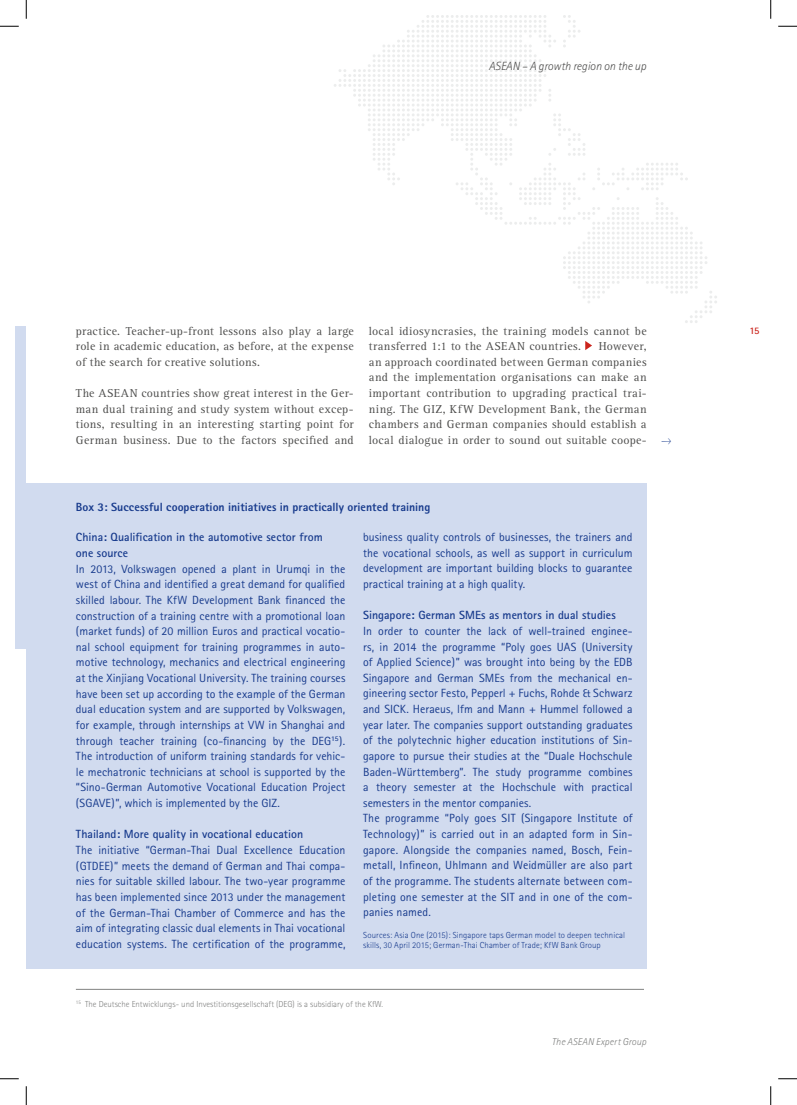
<style>
.page{position:relative;width:797px;height:1105px;background:#fff}
.page>*{position:absolute;margin:0;border:0;box-sizing:border-box;transform-origin:0 0}
.t1{font:11.88px/15.6px "Rotis Sans Serif";letter-spacing:.005em;color:#183b8d;text-align:justify}
.t2{font:11.88px/15.6px "Rotis Serif";letter-spacing:.025em;color:#4e4e4d;text-align:justify}
.t3{font:700 11.88px/15.6px "Rotis Sans Serif";color:#183b8d}
.t4{font:800 11.88px "Rotis Sans Serif";letter-spacing:.005em;color:#183b8d}
.t5{font:italic 300 11.88px "Rotis Sans Serif";color:#4e4e4d}
.t6{font:italic 300 10px "Rotis Sans Serif";letter-spacing:.01em;color:#818281}
.t7{font:700 10px "Rotis Sans Serif";color:#cb241d}
.t8{font:300 8.75px/10.5px "Rotis Sans Serif";letter-spacing:.015em;color:#183b8d}
.t9{font:300 8.75px "Rotis Sans Serif";color:#818281}
</style>
<div class="page">
<svg style="left:334px;top:16px;width:383px;height:307px"></svg>
<svg style="left:585px;top:341px;width:7px;height:9px"></svg>
<div style="left:26px;top:483px;width:620px;height:485px;background:#d1dbef"></div>
<div style="left:16px;top:326px;width:10px;height:322px;background:#d1dbef"></div>
<hr style="left:76px;top:989px;width:568px;height:1px;background:#818281">
<svg style="left:0;top:25px;width:19px;height:2px"></svg>
<svg style="left:778px;top:25px;width:19px;height:2px"></svg>
<svg style="left:0;top:1078px;width:19px;height:1px"></svg>
<svg style="left:778px;top:1078px;width:19px;height:1px"></svg>
<svg style="left:25px;top:0;width:2px;height:19px"></svg>
<svg style="left:25px;top:1086px;width:2px;height:19px"></svg>
<svg style="left:770px;top:0;width:1px;height:19px"></svg>
<svg style="left:770px;top:1086px;width:1px;height:19px"></svg>
<p class="t5" style="left:489px;top:59px;width:159px">ASEAN – A growth region on the up</p>
<p class="t2" style="left:76px;top:323px;width:279px">practice. Teacher-up-front lessons also play a large role in academic education, as before, at the expense of the search for creative solutions.</p>
<p class="t2" style="left:76px;top:386px;width:279px">The ASEAN countries show great interest in the Ger&shy;man dual training and study system without excep&shy;tions, resulting in an interesting starting point for German business. Due to the factors specified and</p>
<p class="t2" style="left:369px;top:323px;width:279px">local idiosyncrasies, the training models cannot be transferred 1:1 to the ASEAN countries.</p>
<p class="t2" style="left:369px;top:339px;width:279px;text-indent:230px">However, an approach coordinated between German companies and the implementation organisations can make an important contribution to upgrading practical trai&shy;ning. The GIZ, KfW Development Bank, the German chambers and German companies should establish a local dialogue in order to sound out suitable coope-</p>
<p class="t4" style="left:76px;top:500px;width:356px">Box 3: Successful cooperation initiatives in practically oriented training</p>
<p class="t3" style="left:76px;top:529px;width:248px">China: Qualification in the automotive sector from one source</p>
<p class="t1" style="left:76px;top:561px;width:271px">In 2013, Volkswagen opened a plant in Urumqi in the west of China and identified a great demand for qualified skilled labour. The KfW Development Bank financed the construction of a training centre with a promotional loan (market funds) of 20 million Euros and practical vocatio&shy;nal school equipment for training programmes in auto&shy;motive technology, mechanics and electrical engineering at the Xinjiang Vocational University. The training courses have been set up according to the example of the German dual education system and are supported by Volkswagen, for example, through internships at VW in Shanghai and through teacher training (co-financing by the DEG<sup>15</sup>).<br>The introduction of uniform training standards for vehic&shy;le mechatronic technicians at school is supported by the “Sino-German Automotive Vocational Education Project (SGAVE)”, which is implemented by the GIZ.</p>
<p class="t3" style="left:76px;top:826px;width:229px">Thailand: More quality in vocational education</p>
<p class="t1" style="left:76px;top:842px;width:271px">The initiative “German-Thai Dual Excellence Education (GTDEE)” meets the demand of German and Thai compa&shy;nies for suitable skilled labour. The two-year programme has been implemented since 2013 under the management of the German-Thai Chamber of Commerce and has the aim of integrating classic dual elements in Thai vocational education systems. The certification of the programme,</p>
<p class="t1" style="left:363px;top:529px;width:271px">business quality controls of businesses, the trainers and the vocational schools, as well as support in curriculum development are important building blocks to guarantee practical training at a high quality.</p>
<p class="t3" style="left:363px;top:607px;width:254px">Singapore: German SMEs as mentors in dual studies</p>
<p class="t1" style="left:363px;top:623px;width:271px;text-align:left">In order to counter the lack of well-trained enginee&shy;rs, in 2014 the programme “Poly goes UAS (University of Applied Science)” was brought into being by the EDB Singapore and German SMEs from the mechanical en&shy;gineering sector Festo, Pepperl + Fuchs, Rohde &amp; Schwarz and SICK. Heraeus, lfm and Mann + Hummel followed a year later. The companies support outstanding graduates of the polytechnic higher education institutions of Sin&shy;gapore to pursue their studies at the “Duale Hochschule Baden-Württemberg”. The study programme combines a theory semester at the Hochschule with practical semesters in the mentor companies.<br>The programme “Poly goes SIT (Singapore Institute of Technology)” is carried out in an adapted form in Sin&shy;gapore. Alongside the companies named, Bosch, Fein&shy;metall, Infineon, Uhlmann and Weidmüller are also part of the programme. The students alternate between com&shy;pleting one semester at the SIT and in one of the com&shy;panies named.</p>
<p class="t8" style="left:363px;top:930px;width:263px">Sources: Asia One (2015): Singapore taps German model to deepen technical skills, 30 April 2015; German-Thai Chamber of Trade; KfW Bank Group</p>
<p class="t9" style="left:76px;top:999px;width:309px"><sup>15</sup> The Deutsche Entwicklungs- und Investitionsgesellschaft (DEG) is a subsidiary of the KfW.</p>
<p class="t6" style="left:552px;top:1036px;width:96px">The ASEAN Expert Group</p>
<p class="t7" style="left:749px;top:324px;width:12px">15</p>
</div>
